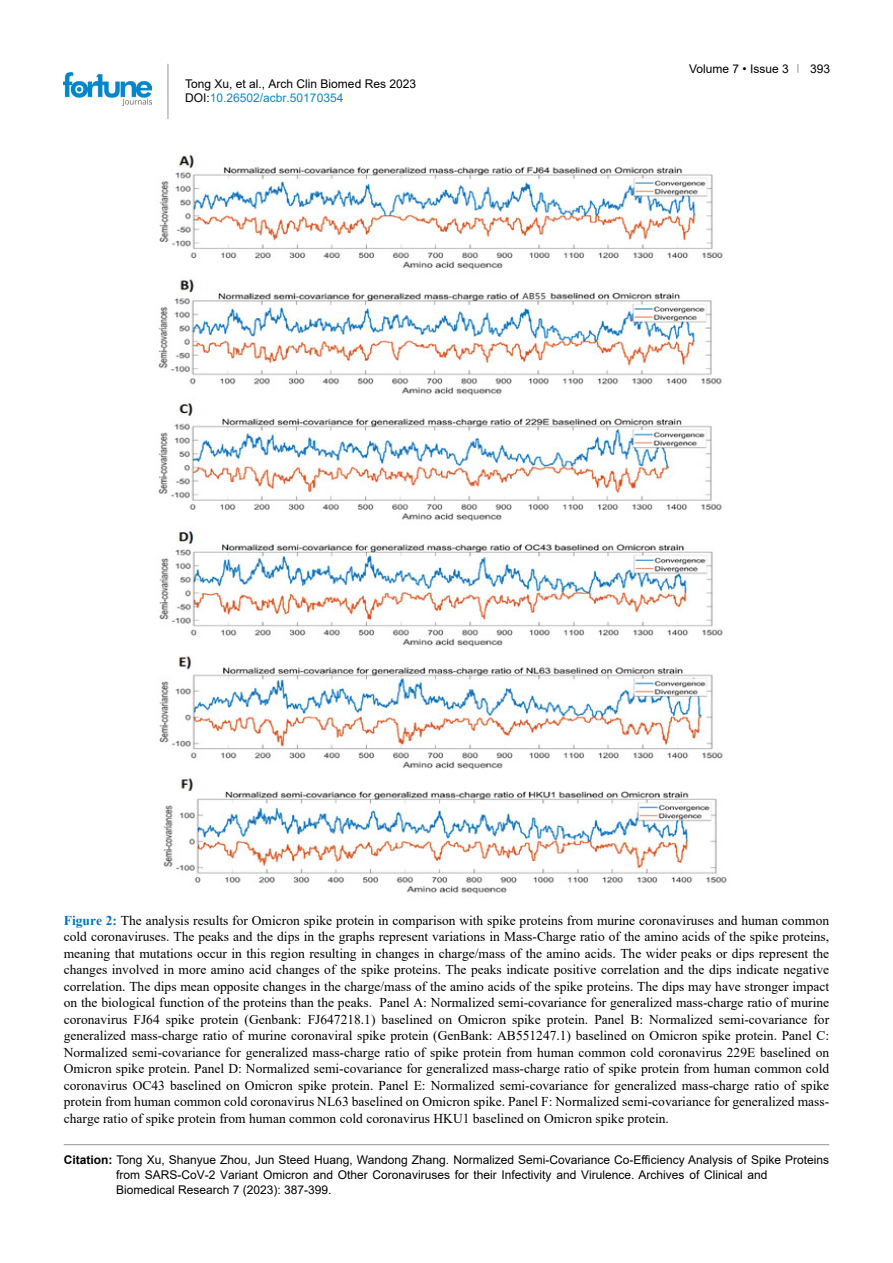
<style>
.page{position:relative;width:893px;height:1263px;background:#fff}
.page>*{position:absolute;margin:0;border:0;box-sizing:border-box;transform-origin:0 0}
.t1{font:13.5px/16.5px "Times New Roman";color:#000;text-align:justify}
.t2{font:12px/15px "Arial";color:#000}
.t3{font:12px "Arial";color:#000}
.s1{color:#0a88ca}
.s2{font-weight:700;color:#0070c0}
.s3{font-weight:700}
.s4{font-style:inherit}
</style>
<div class="page">
<hr style="left:168px;top:64px;width:1px;height:55px;background:#939598">
<img style="left:64px;top:72px;width:88px;height:33px">
<hr style="left:64px;top:1144px;width:765px;height:1px;background:#939598">
<img style="left:158px;top:155px;width:569px;height:739px">
<p class="t2" style="left:185px;top:76px;width:232px;line-height:14.4px">Tong Xu, et al., Arch Clin Biomed Res 2023<br>DOI:<span class="s1">10.26502/acbr.5017035</span><span class="s1">4</span></p>
<p class="t2" style="left:689px;top:61px;width:101px">Volume 7 • Issue 3</p>
<p class="t3" style="left:810px;top:60px;width:22px">393</p>
<p class="t1" style="left:64px;top:911px;width:767px"><span class="s2">Figure 2:</span> The analysis results for Omicron spike protein in comparison with spike proteins from murine coronaviruses and human common cold coronaviruses. The peaks and the dips in the graphs represent variations in Mass-Charge ratio of the amino acids of the spike proteins, meaning that mutations occur in this region resulting in changes in charge/mass of the amino acids. The wider peaks or dips represent the changes involved in more amino acid changes of the spike proteins. The peaks indicate positive correlation and the dips indicate negative correlation. The dips mean opposite changes in the charge/mass of the amino acids of the spike proteins. The dips may have stronger impact on the biological function of the proteins than the peaks. Panel A: Normalized semi-covariance for generalized mass-charge ratio of murine coronavirus FJ64 spike protein (Genbank: FJ647218.1) baselined on Omicron spike protein. Panel B: Normalized semi-covariance for generalized mass-charge ratio of murine coronaviral spike protein (GenBank: AB551247.1) baselined on Omicron spike protein. Panel C:<br>Normalized semi-covariance for generalized mass-charge ratio of spike protein from human common cold coronavirus 229E baselined on Omicron spike protein. Panel D: Normalized semi-covariance for generalized mass-charge ratio of spike protein from human common cold coronavirus OC43 baselined on Omicron spike protein. Panel E: Normalized semi-covariance for generalized mass-charge ratio of spike protein from human common cold coronavirus NL63 baselined on Omicron spike. Panel F: Normalized semi-covariance for generalized mass&shy;charge ratio of spike protein from human common cold coronavirus HKU1 baselined on Omicron spike protein.</p>
<p class="t2" style="left:116px;top:1152px;width:715px;text-indent:-52px"><span class="s3">Citation:</span> Tong Xu, Shanyue Zhou, Jun Steed Huang, Wandong Zhang. Normalized Semi-Covariance Co-Efficiency Analysis of Spike Proteins from SARS-CoV-2 Variant Omicron and Other Coronaviruses for their Infectivity and Virulence. Archives of Clinical and<br>Biomedical Research 7 (2023): <span class="s4">387-399</span>.</p>
</div>
